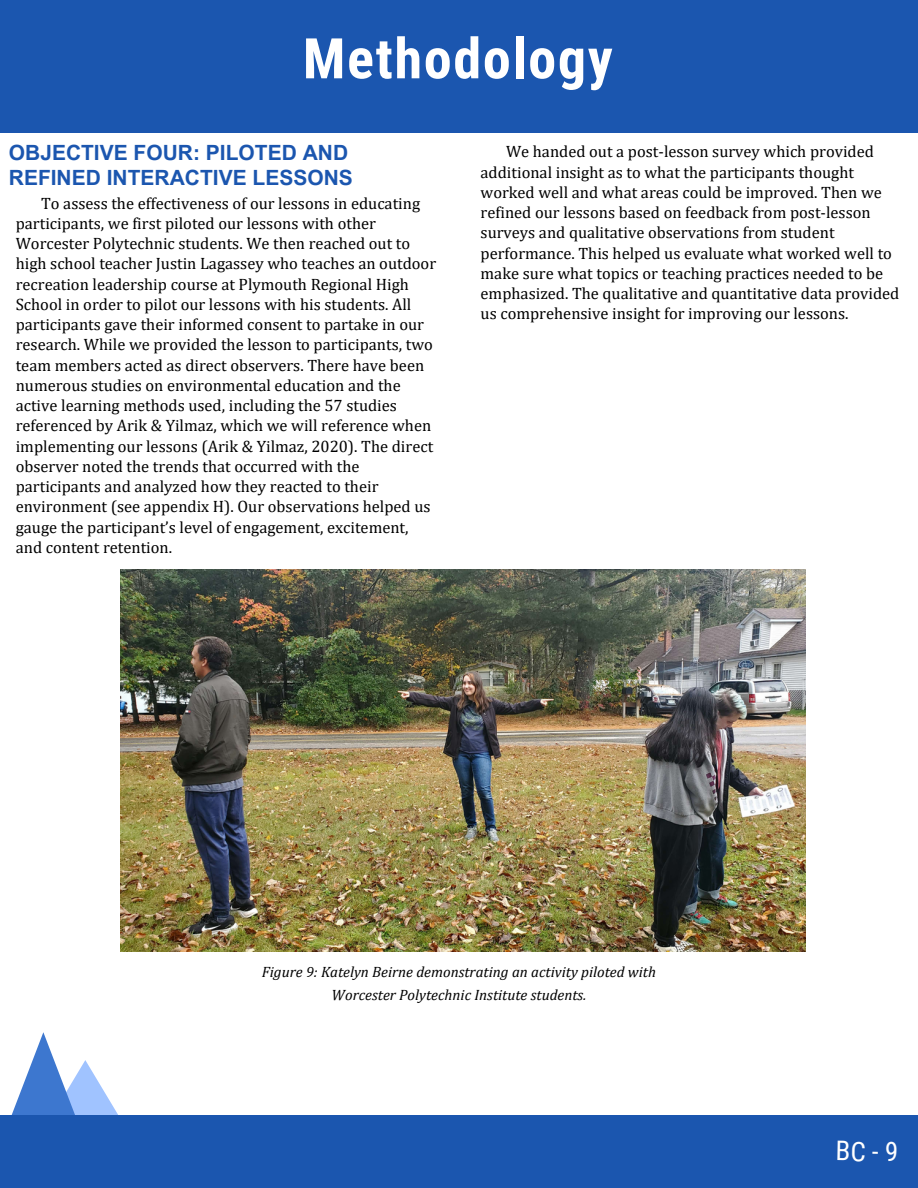
<style>
.page{position:relative;width:918px;height:1188px;background:#fff}
.page>*{position:absolute;margin:0;border:0;box-sizing:border-box;transform-origin:0 0}
.t1{font:700 56.1px "Roboto Condensed";letter-spacing:.03em;color:#fff}
.t2{font:27px "Roboto Condensed";color:#fff}
.t3{font:700 21px/25.8px "Arial MT Pro";color:#1b56af}
.t4{font:16.5px/20.2px "Cambria";color:#000}
.t5{font:italic 15px/22.5px "Cambria";color:#000;text-align:center}
</style>
<div class="page">
<div style="left:0;top:0;width:918px;height:132px;background:#1b56af"></div>
<svg style="left:11px;top:1032px;width:107px;height:83px"></svg>
<div style="left:0;top:1115px;width:918px;height:73px;background:#1b56af"></div>
<img style="left:120px;top:569px;width:686px;height:383px">
<p class="t1" style="left:303px;top:26px;width:311px">Methodology</p>
<p class="t3" style="left:9px;top:142px;width:346px">OBJECTIVE FOUR: PILOTED AND<br>REFINED INTERACTIVE LESSONS</p>
<p class="t4" style="left:481px;top:141px;width:420px;text-indent:25px">We handed out a post-lesson survey which provided additional insight as to what the participants thought worked well and what areas could be improved. Then we refined our lessons based on feedback from post-lesson surveys and qualitative observations from student performance. This helped us evaluate what worked well to make sure what topics or teaching practices needed to be emphasized. The qualitative and quantitative data provided us comprehensive insight for improving our lessons.</p>
<p class="t4" style="left:16px;top:192px;width:422px;text-indent:25px">To assess the effectiveness of our lessons in educating participants, we first piloted our lessons with other Worcester Polytechnic students. We then reached out to high school teacher Justin Lagassey who teaches an outdoor recreation leadership course at Plymouth Regional High School in order to pilot our lessons with his students. All participants gave their informed consent to partake in our research. While we provided the lesson to participants, two team members acted as direct observers. There have been numerous studies on environmental education and the active learning methods used, including the 57 studies referenced by Arik &amp; Yilmaz, which we will reference when implementing our lessons (Arik &amp; Yilmaz, 2020). The direct observer noted the trends that occurred with the participants and analyzed how they reacted to their environment (see appendix H). Our observations helped us gauge the participant’s level of engagement, excitement, and content retention.</p>
<p class="t5" style="left:262px;top:960px;width:396px">Figure 9: Katelyn Beirne demonstrating an activity piloted with<br>Worcester Polytechnic Institute students.</p>
<p class="t2" style="left:836px;top:1135px;width:64px;rotate:1deg">BC-9</p>
</div>
